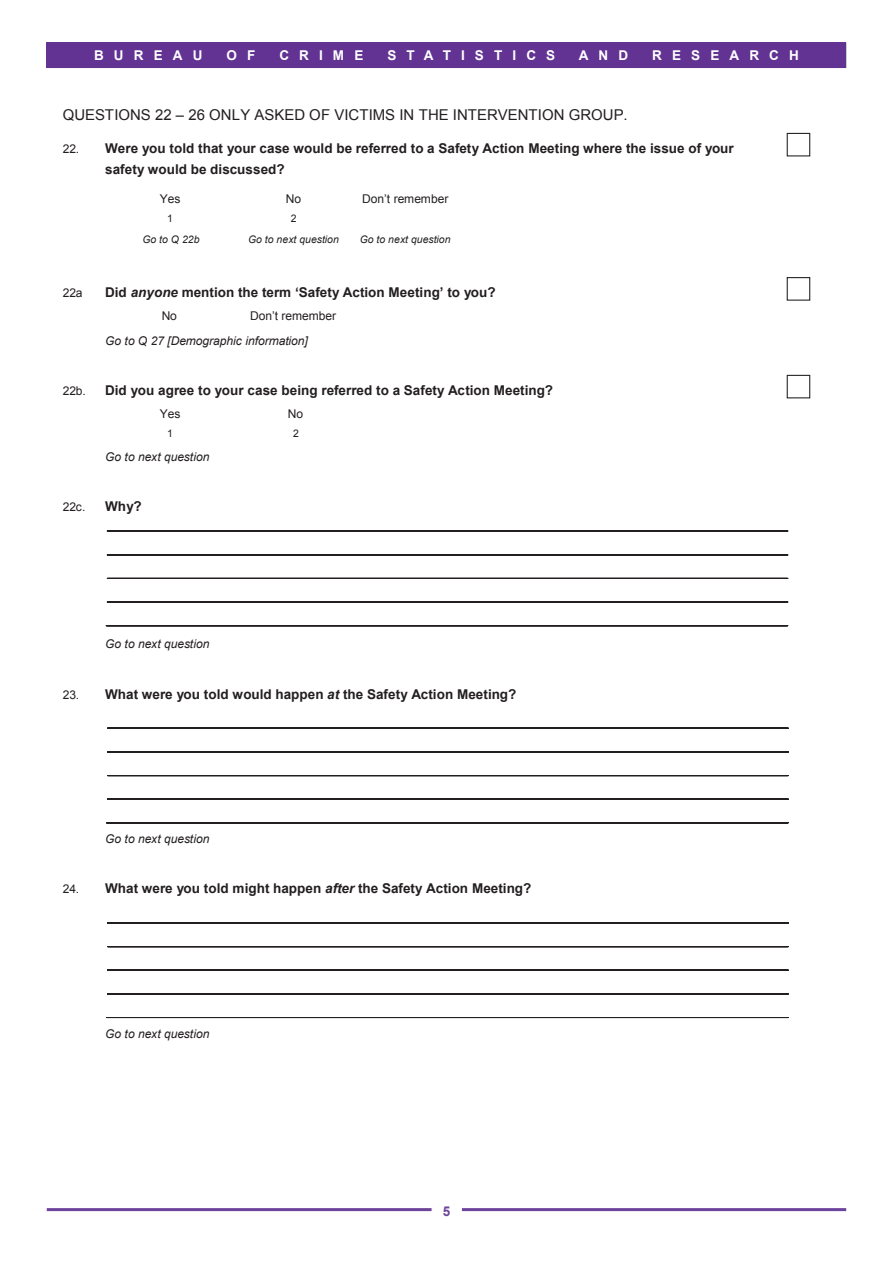
<style>
.page{position:relative;width:893px;height:1263px;background:#fff}
.page>*{position:absolute;margin:0;border:0;box-sizing:border-box;transform-origin:0 0}
.t1{font:15px "Arial";color:#231f20}
.t2{font:700 13.5px/21.3px "Arial";color:#231f20}
.t3{font:700 13.5px "Arial";letter-spacing:.75em;color:#fff}
.t4{font:700 13.5px "Arial";color:#6d449b}
.t5{font:italic 12px/24.6px "Arial";letter-spacing:-.005em;color:#231f20}
.t6{font:12px "Arial";letter-spacing:-.005em;color:#231f20}
.t7{font:italic 10.5px "Arial";color:#231f20}
.t8{font:10.5px "Arial";color:#231f20}
.s1{font-weight:400;font-size:12px}
.s2{font-style:italic}
.s3{font-style:normal}
</style>
<div class="page">
<hr style="left:47px;top:1208px;width:799px;height:3px;background:#6d449b">
<div style="left:432px;top:1204px;width:29px;height:17px;background:#fff"></div>
<div style="left:47px;top:43px;width:799px;height:25px;background:#623393"></div>
<div style="left:787px;top:133px;width:23px;height:23px;border:1px solid #231f20"></div>
<div style="left:787px;top:277px;width:23px;height:24px;border:1px solid #231f20"></div>
<div style="left:787px;top:375px;width:23px;height:23px;border:1px solid #231f20"></div>
<svg style="left:108px;top:728px;width:680px;height:1px"></svg>
<svg style="left:108px;top:752px;width:680px;height:1px"></svg>
<svg style="left:108px;top:775px;width:680px;height:1px"></svg>
<svg style="left:108px;top:799px;width:680px;height:1px"></svg>
<svg style="left:107px;top:822px;width:681px;height:1px"></svg>
<svg style="left:108px;top:923px;width:680px;height:1px"></svg>
<svg style="left:108px;top:946px;width:680px;height:1px"></svg>
<svg style="left:108px;top:970px;width:680px;height:1px"></svg>
<svg style="left:108px;top:994px;width:680px;height:1px"></svg>
<svg style="left:107px;top:1017px;width:681px;height:1px"></svg>
<svg style="left:107px;top:531px;width:681px;height:1px"></svg>
<svg style="left:107px;top:555px;width:681px;height:1px"></svg>
<svg style="left:107px;top:578px;width:681px;height:1px"></svg>
<svg style="left:107px;top:602px;width:681px;height:1px"></svg>
<svg style="left:106px;top:625px;width:682px;height:1px"></svg>
<p class="t3" style="left:94px;top:46px;width:110px">BUREAU</p>
<p class="t3" style="left:226px;top:46px;width:30px">O F</p>
<p class="t3" style="left:279px;top:46px;width:85px">CRIME</p>
<p class="t3" style="left:387px;top:46px;width:169px">STATISTICS</p>
<p class="t3" style="left:579px;top:46px;width:51px">AND</p>
<p class="t3" style="left:652px;top:46px;width:148px">RESEARCH</p>
<p class="t1" style="left:63px;top:105px;width:567px">QUESTIONS 22 – 26 ONLY ASKED OF VICTIMS IN THE INTERVENTION GROUP.</p>
<p class="t2" style="left:105px;top:138px;width:630px;text-indent:-42px"><span class="s1">22.</span> Were you told that your case would be referred to a Safety Action Meeting where the issue of your safety would be discussed?</p>
<p class="t6" style="left:160px;top:191px;width:22px">Yes</p>
<p class="t6" style="left:286px;top:191px;width:17px">No</p>
<p class="t6" style="left:362px;top:191px;width:88px">Don’t remember</p>
<p class="t8" style="left:167px;top:211px;width:7px">1</p>
<p class="t8" style="left:291px;top:211px;width:7px">2</p>
<p class="t7" style="left:142px;top:233px;width:59px">Go to Q 22b</p>
<p class="t7" style="left:248px;top:233px;width:92px">Go to next question</p>
<p class="t7" style="left:360px;top:233px;width:92px">Go to next question</p>
<p class="t6" style="left:63px;top:285px;width:22px">22a</p>
<p class="t2" style="left:105px;top:282px;width:392px">Did <span class="s2">anyone</span> mention the term ‘Safety Action Meeting’ to you?</p>
<p class="t6" style="left:162px;top:308px;width:17px">No</p>
<p class="t5" style="left:105px;top:304px;width:232px;text-indent:145px"><span class="s3">Don’t remember<br></span>Go to Q 27 [Demographic information]</p>
<p class="t6" style="left:63px;top:383px;width:25px">22b.</p>
<p class="t2" style="left:105px;top:380px;width:449px">Did you agree to your case being referred to a Safety Action Meeting?</p>
<p class="t6" style="left:160px;top:406px;width:22px">Yes</p>
<p class="t6" style="left:288px;top:406px;width:17px">No</p>
<p class="t8" style="left:167px;top:426px;width:7px">1</p>
<p class="t8" style="left:293px;top:426px;width:7px">2</p>
<p class="t5" style="left:105px;top:444px;width:106px">Go to next question</p>
<p class="t6" style="left:63px;top:499px;width:24px">22c.</p>
<p class="t2" style="left:105px;top:496px;width:38px">Why?</p>
<p class="t5" style="left:105px;top:632px;width:106px">Go to next question</p>
<p class="t2" style="left:63px;top:683px;width:455px"><span class="s1">23.</span> What were you told would happen <span class="s2">at</span> the Safety Action Meeting?</p>
<p class="t5" style="left:105px;top:826px;width:106px">Go to next question</p>
<p class="t2" style="left:63px;top:878px;width:470px"><span class="s1">24.</span> What were you told might happen <span class="s2">after</span> the Safety Action Meeting?</p>
<p class="t5" style="left:105px;top:1021px;width:106px">Go to next question</p>
<p class="t4" style="left:443px;top:1202px;width:9px">5</p>
</div>
